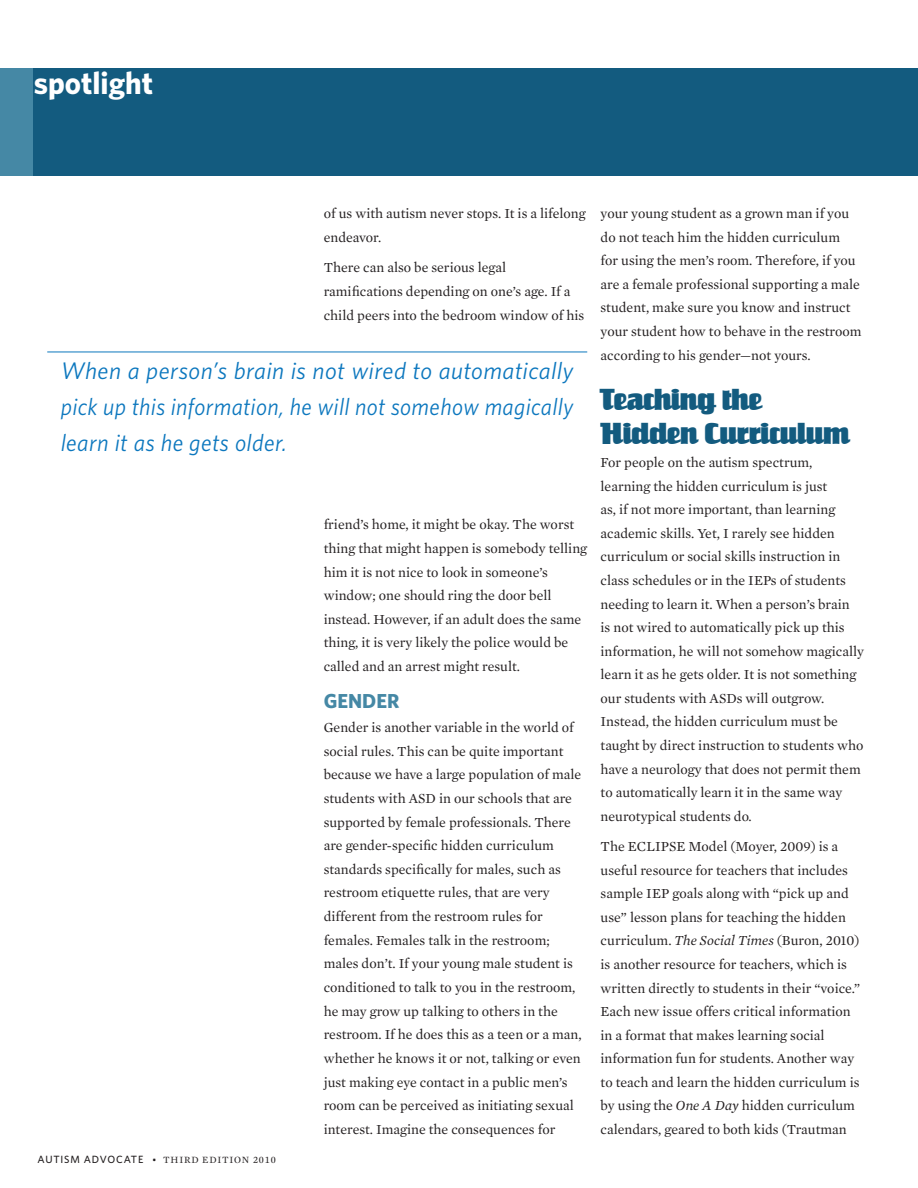
<style>
.page{position:relative;width:918px;height:1188px;background:#fff}
.page>*{position:absolute;margin:0;border:0;box-sizing:border-box;transform-origin:0 0}
.t1{font:31.5px/33.3px "Einhorn TT";color:#135b7f}
.t2{font:700 31.5px "Whitney HTF";color:#fff}
.t3{font:italic 24px/36px "Whitney HTF";letter-spacing:.015em;color:#0c77be;text-align:justify}
.t4{font:700 20.25px "Whitney HTF";color:#4588a5}
.t5{font:14.1px/23.5px "Mercury Text G1 Roman";color:#231f20}
.t6{font:500 10.5px "Whitney HTF";letter-spacing:.08em;color:#231f20}
.t7{font:9.75px "Mercury Text G1 Roman";letter-spacing:.08em;color:#231f20}
.s1{font-family:"Whitney HTF";font-weight:500;font-size:9px}
.s2{font-family:"Mercury Numeric G1 Roman"}
.s3{font-family:"Mercury Text G1";font-style:italic}
</style>
<div class="page">
<hr style="left:47px;top:352px;width:540px;height:1px;background:#0c77be">
<div style="left:0;top:68px;width:918px;height:108px;background:#4588a5"></div>
<div style="left:34px;top:68px;width:884px;height:108px;background:#135b7f"></div>
<h1 class="t2" style="left:34px;top:64px;width:121px">spotlight</h1>
<p class="t5" style="left:324px;top:202px;width:264px">of us with autism never stops. It is a lifelong endeavor.</p>
<p class="t5" style="left:324px;top:256px;width:262px">There can also be serious legal ramifications depending on one’s age. If a child peers into the bedroom window of his</p>
<h2 class="t3" style="left:61px;top:353px;width:514px">When a person’s brain is not wired to automatically pick up this information, he will not somehow magically learn it as he gets older.</h2>
<p class="t6" style="left:37px;top:1153px;width:107px">AUTISM ADVOCATE</p>
<p class="t7" style="left:152px;top:1154px;width:125px"><span class="s1">•</span> THIRD EDITION <span class="s2">2010</span></p>
<p class="t5" style="left:324px;top:513px;width:265px">friend’s home, it might be okay. The worst thing that might happen is somebody telling him it is not nice to look in someone’s window; one should ring the door bell instead. However, if an adult does the same thing, it is very likely the police would be called and an arrest might result.</p>
<h3 class="t4" style="left:324px;top:689px;width:77px">GENDER</h3>
<p class="t5" style="left:324px;top:715px;width:259px">Gender is another variable in the world of social rules. This can be quite important because we have a large population of male students with ASD in our schools that are supported by female professionals. There are gender-specific hidden curriculum standards specifically for males, such as restroom etiquette rules, that are very different from the restroom rules for females. Females talk in the restroom; males don’t. If your young male student is conditioned to talk to you in the restroom, he may grow up talking to others in the restroom. If he does this as a teen or a man, whether he knows it or not, talking or even just making eye contact in a public men’s room can be perceived as initiating sexual interest. Imagine the consequences for</p>
<p class="t5" style="left:601px;top:202px;width:262px">your young student as a grown man if you do not teach him the hidden curriculum<br>for using the men’s room. Therefore, if you are a female professional supporting a male student, make sure you know and instruct your student how to behave in the restroom according to his gender—not yours.</p>
<h1 class="t1" style="left:601px;top:382px;width:250px">Teaching the<br>Hidden Curriculum</h1>
<p class="t5" style="left:601px;top:451px;width:265px">For people on the autism spectrum, learning the hidden curriculum is just<br>as, if not more important, than learning academic skills. Yet, I rarely see hidden curriculum or social skills instruction in class schedules or in the IEPs of students needing to learn it. When a person’s brain<br>is not wired to automatically pick up this information, he will not somehow magically learn it as he gets older. It is not something our students with ASDs will outgrow.<br>Instead, the hidden curriculum must be taught by direct instruction to students who have a neurology that does not permit them to automatically learn it in the same way neurotypical students do.</p>
<p class="t5" style="left:601px;top:835px;width:261px">The ECLIPSE Model (Moyer, 2009) is a useful resource for teachers that includes sample IEP goals along with “pick up and use” lesson plans for teaching the hidden curriculum. <span class="s3">The Social Times</span> (Buron, 2010) is another resource for teachers, which is written directly to students in their “voice.” Each new issue offers critical information in a format that makes learning social information fun for students. Another way to teach and learn the hidden curriculum is by using the <span class="s3">One A Day</span> hidden curriculum calendars, geared to both kids (Trautman</p>
</div>
